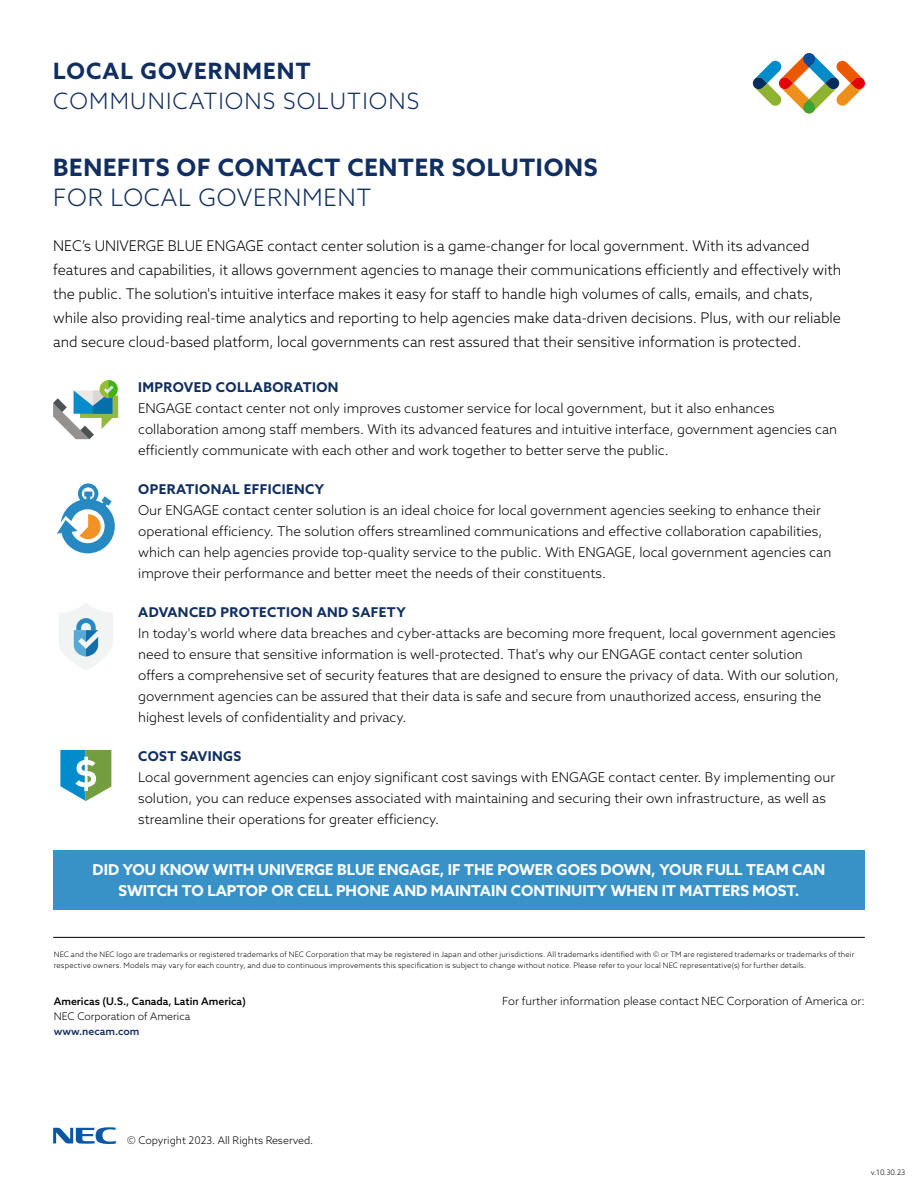
<style>
.page{position:relative;width:918px;height:1188px;background:#fff}
.page>*{position:absolute;margin:0;border:0;box-sizing:border-box;transform-origin:0 0}
.t1{font:700 24px "Azo Sans";letter-spacing:.03em;color:#102e60}
.t2{font:300 24px "Azo Sans";letter-spacing:.03em;color:#102e60}
.t3{font:300 22.5px "Azo Sans";letter-spacing:.05em;color:#102e60}
.t4{font:700 22.5px "Azo Sans";letter-spacing:.05em;color:#102e60}
.t5{font:700 15px/21px "Azo Sans";color:#fff;text-align:center}
.t6{font:300 14.7px/24px "Azo Sans";letter-spacing:-.005em;color:#000}
.t7{font:300 13.5px/21px "Azo Sans";color:#000}
.t8{font:700 13.5px "Azo Sans";letter-spacing:.03em;color:#102e60}
.t9{font:300 11.25px "Azo Sans";color:#000}
.t10{font:300 10.5px "Azo Sans";color:#000}
.t11{font:500 10.5px "Azo Sans";color:#000}
.t12{font:500 10.5px "Azo Sans";color:#102e60}
.t13{font:300 7.5px/10.5px "Azo Sans";letter-spacing:.02em;color:#000}
</style>
<div class="page">
<svg style="left:753px;top:53px;width:112px;height:60px"></svg>
<hr style="left:53px;top:937px;width:812px;height:1px;background:#000">
<svg style="left:53px;top:1127px;width:63px;height:17px"></svg>
<svg style="left:53px;top:380px;width:65px;height:59px"></svg>
<svg style="left:57px;top:483px;width:58px;height:70px"></svg>
<svg style="left:60px;top:750px;width:51px;height:51px"></svg>
<svg style="left:59px;top:603px;width:54px;height:67px"></svg>
<div style="left:53px;top:850px;width:812px;height:59px;background:#3992c7"></div>
<h2 class="t4" style="left:53px;top:56px;width:259px">LOCAL GOVERNMENT</h2>
<h2 class="t3" style="left:53px;top:86px;width:368px">COMMUNICATIONS SOLUTIONS</h2>
<h1 class="t1" style="left:53px;top:151px;width:546px">BENEFITS OF CONTACT CENTER SOLUTIONS</h1>
<h1 class="t2" style="left:53px;top:182px;width:320px">FOR LOCAL GOVERNMENT</h1>
<p class="t6" style="left:53px;top:233px;width:790px">NEC’s UNIVERGE BLUE ENGAGE contact center solution is a game-changer for local government. With its advanced features and capabilities, it allows government agencies to manage their communications efficiently and effectively with the public. The solution's intuitive interface makes it easy for staff to handle high volumes of calls, emails, and chats, while also providing real-time analytics and reporting to help agencies make data-driven decisions. Plus, with our reliable and secure cloud-based platform, local governments can rest assured that their sensitive information is protected.</p>
<p class="t8" style="left:138px;top:378px;width:202px">IMPROVED COLLABORATION</p>
<p class="t7" style="left:138px;top:397px;width:700px">ENGAGE contact center not only improves customer service for local government, but it also enhances collaboration among staff members. With its advanced features and intuitive interface, government agencies can efficiently communicate with each other and work together to better serve the public.</p>
<p class="t8" style="left:138px;top:480px;width:187px">OPERATIONAL EFFICIENCY</p>
<p class="t7" style="left:138px;top:499px;width:695px">Our ENGAGE contact center solution is an ideal choice for local government agencies seeking to enhance their operational efficiency. The solution offers streamlined communications and effective collaboration capabilities, which can help agencies provide top-quality service to the public. With ENGAGE, local government agencies can improve their performance and better meet the needs of their constituents.</p>
<p class="t8" style="left:138px;top:603px;width:269px">ADVANCED PROTECTION AND SAFETY</p>
<p class="t7" style="left:138px;top:622px;width:702px">In today's world where data breaches and cyber-attacks are becoming more frequent, local government agencies need to ensure that sensitive information is well-protected. That's why our ENGAGE contact center solution offers a comprehensive set of security features that are designed to ensure the privacy of data. With our solution, government agencies can be assured that their data is safe and secure from unauthorized access, ensuring the highest levels of confidentiality and privacy.</p>
<p class="t8" style="left:138px;top:747px;width:105px">COST SAVINGS</p>
<p class="t7" style="left:138px;top:766px;width:698px">Local government agencies can enjoy significant cost savings with ENGAGE contact center. By implementing our solution, you can reduce expenses associated with maintaining and securing their own infrastructure, as well as streamline their operations for greater efficiency.</p>
<p class="t5" style="left:93px;top:859px;width:734px">DID YOU KNOW WITH UNIVERGE BLUE ENGAGE, IF THE POWER GOES DOWN, YOUR FULL TEAM CAN<br>SWITCH TO LAPTOP OR CELL PHONE AND MAINTAIN CONTINUITY WHEN IT MATTERS MOST.</p>
<p class="t13" style="left:54px;top:949px;width:802px">NEC and the NEC logo are trademarks or registered trademarks of NEC Corporation that may be registered in Japan and other jurisdictions. All trademarks identified with © or TM are registered trademarks or trademarks of their respective owners. Models may vary for each country, and due to continuous improvements this specification is subject to change without notice. Please refer to your local NEC representative(s) for further details.</p>
<p class="t11" style="left:54px;top:994px;width:194px">Americas (U.S., Canada, Latin America)</p>
<p class="t9" style="left:502px;top:994px;width:364px">For further information please contact NEC Corporation of America or:</p>
<p class="t10" style="left:54px;top:1009px;width:138px">NEC Corporation of America</p>
<p class="t12" style="left:54px;top:1024px;width:87px">www.necam.com</p>
<p class="t10" style="left:127px;top:1133px;width:188px">© Copyright 2023. All Rights Reserved.</p>
<p class="t13" style="left:871px;top:1167px;width:36px">v.10.30.23</p>
</div>
